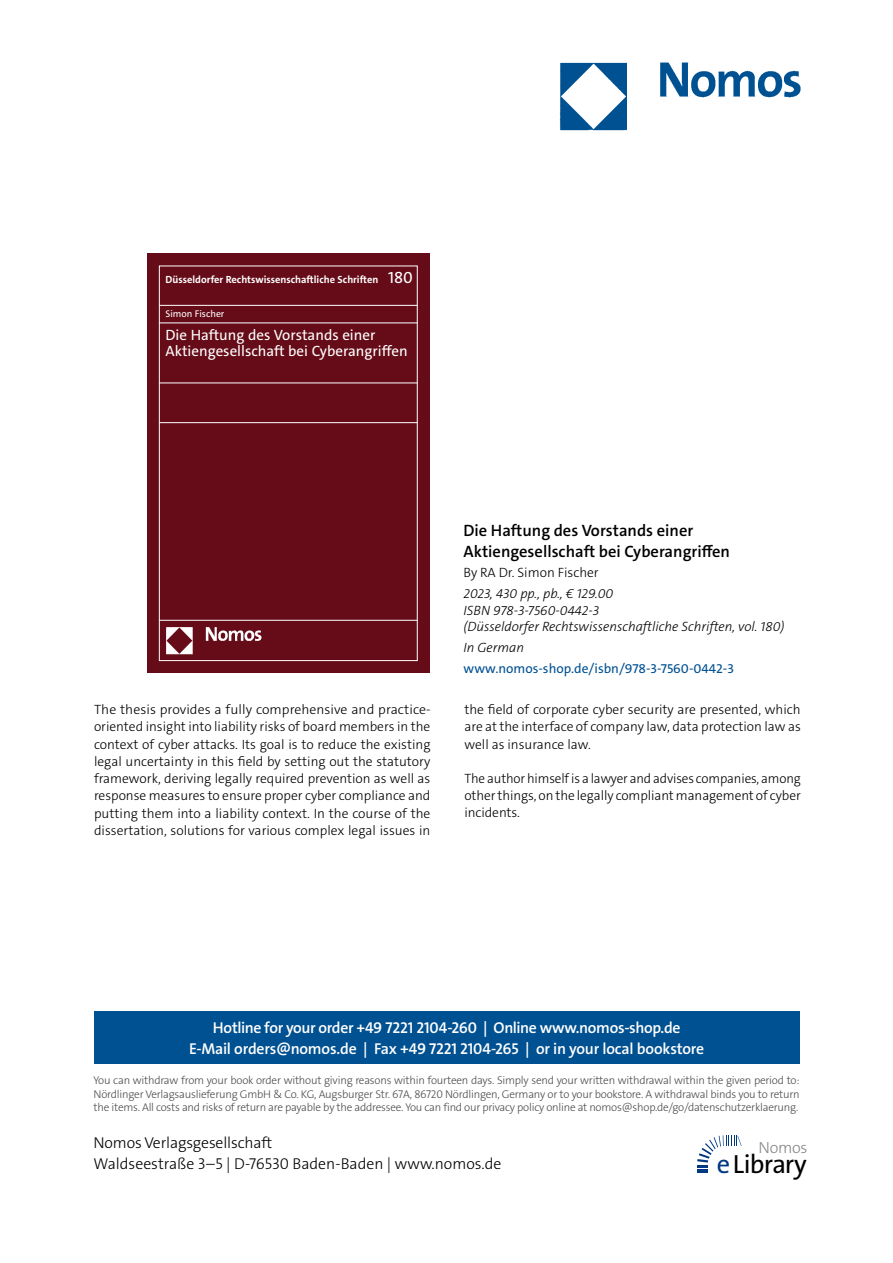
<style>
.page{position:relative;width:893px;height:1263px;background:#fff}
.page>*{position:absolute;margin:0;border:0;box-sizing:border-box;transform-origin:0 0}
.t1{font:26.4px "The Sans Os F";letter-spacing:-.03em;color:#000}
._001_Buchtitel{font:600 16.5px/21px "The Sans C5";color:#000}
.t2{font:300 16.2px "The Sans Os F";letter-spacing:-.02em;color:#87888a}
.t3{font:600 15.75px/21px "The Sans Os F";letter-spacing:-.02em;color:#fff;text-align:center}
.t4{font:300 15.75px/21px "The Sans Os F";color:#000}
.t5{font:15px/16.4px "The Sans C5";color:#fff}
._005_FließtextENGLIS{font:300 13.5px/17.2px "The Sans C5";color:#000;text-align:justify}
._004_Bibilo{font:italic 300 13.5px/16.5px "The Sans C5";color:#000}
.www_link{font:13.5px "The Sans C5";color:#005192}
._003_Autor{font:300 13.5px "The Sans C5";color:#000}
.t6{font:300 11.25px/13.5px "The Sans Os F";letter-spacing:-.02em;color:#4b4b4d;text-align:justify}
.t7{font:700 10.35px "The Sans C5";color:#fff}
.t8{font:9.75px "The Sans C5";color:#fff}
.s1{font-weight:400;font-size:16.35px}
.s2{color:#003882}
</style>
<div class="page">
<div style="left:94px;top:1011px;width:705px;height:52px;background:#005192"></div>
<svg style="left:697px;top:1135px;width:45px;height:38px"></svg>
<img style="left:559px;top:62px;width:242px;height:69px">
<div style="left:147px;top:254px;width:283px;height:419px;background:#650c18"></div>
<div style="left:159px;top:266px;width:259px;height:395px;border:1px solid #fff"></div>
<hr style="left:159px;top:305px;width:259px;height:1px;background:#fff">
<hr style="left:159px;top:323px;width:259px;height:1px;background:#fff">
<hr style="left:159px;top:383px;width:259px;height:1px;background:#fff">
<hr style="left:159px;top:422px;width:259px;height:1px;background:#fff">
<hr style="left:159px;top:620px;width:259px;height:1px;background:#fff">
<img style="left:166px;top:627px;width:95px;height:27px">
<p class="t7" style="left:165px;top:272px;width:249px">Düsseldorfer Rechtswissenschaftliche Schriften <span class="s1">180</span></p>
<p class="t8" style="left:165px;top:307px;width:60px">Simon Fischer</p>
<p class="t5" style="left:165px;top:326px;width:244px">Die Haftung des Vorstands einer<br>Aktiengesellschaft bei Cyberangriffen</p>
<p class="_001_Buchtitel" style="left:463px;top:520px;width:268px">Die Haftung des Vorstands einer<br>Aktiengesellschaft bei Cyberangriffen</p>
<p class="_003_Autor" style="left:463px;top:564px;width:137px">By RA Dr. Simon Fischer</p>
<p class="_004_Bibilo" style="left:463px;top:585px;width:323px">2023, 430 pp., pb., € 129.00<br>ISBN 978-3-7560-0442-3<br>(Düsseldorfer Rechtswissenschaftliche Schriften, vol. 180)</p>
<p class="_004_Bibilo" style="left:463px;top:639px;width:62px">In German</p>
<p class="www_link" style="left:463px;top:659px;width:272px">www.nomos-shop.de/isbn/978-3-7560-0442-3</p>
<p class="_005_FließtextENGLIS" style="left:94px;top:701px;width:338px">The thesis provides a fully comprehensive and practice&shy;oriented insight into liability risks of board members in the context of cyber attacks. Its goal is to reduce the existing legal uncertainty in this field by setting out the statutory framework, deriving legally required prevention as well as response measures to ensure proper cyber compliance and putting them into a liability context. In the course of the dissertation, solutions for various complex legal issues in</p>
<p class="_005_FließtextENGLIS" style="left:464px;top:701px;width:338px">the field of corporate cyber security are presented, which are at the interface of company law, data protection law as well as insurance law.</p>
<p class="_005_FließtextENGLIS" style="left:464px;top:770px;width:338px">The author himself is a lawyer and advises companies, among other things, on the legally compliant management of cyber incidents.</p>
<p class="t3" style="left:189px;top:1017px;width:517px">Hotline for your order +49 7221 2104-260 | Online www.nomos-shop.de<br>E-Mail orders@nomos.de | Fax +49 7221 2104-265 | or in your local bookstore</p>
<p class="t6" style="left:94px;top:1074px;width:708px">You can withdraw from your book order without giving reasons within fourteen days. Simply send your written withdrawal within the given period to:<br>Nördlinger Verlagsauslieferung GmbH &amp; Co. KG, Augsburger Str. 67A, 86720 Nördlingen, Germany or to your bookstore. A withdrawal binds you to return the items. All costs and risks of return are payable by the addressee. You can find our privacy policy online at nomos@shop.de/go/datenschutzerklaerung.</p>
<p class="t4" style="left:94px;top:1133px;width:409px">Nomos Verlagsgesellschaft<br>Waldseestraße 3–5 | D-76530 Baden-Baden | www.nomos.de</p>
<p class="t2" style="left:758px;top:1137px;width:51px">Nomos</p>
<h1 class="t1" style="left:717px;top:1147px;width:91px"><span class="s2">e</span>Library</h1>
</div>
